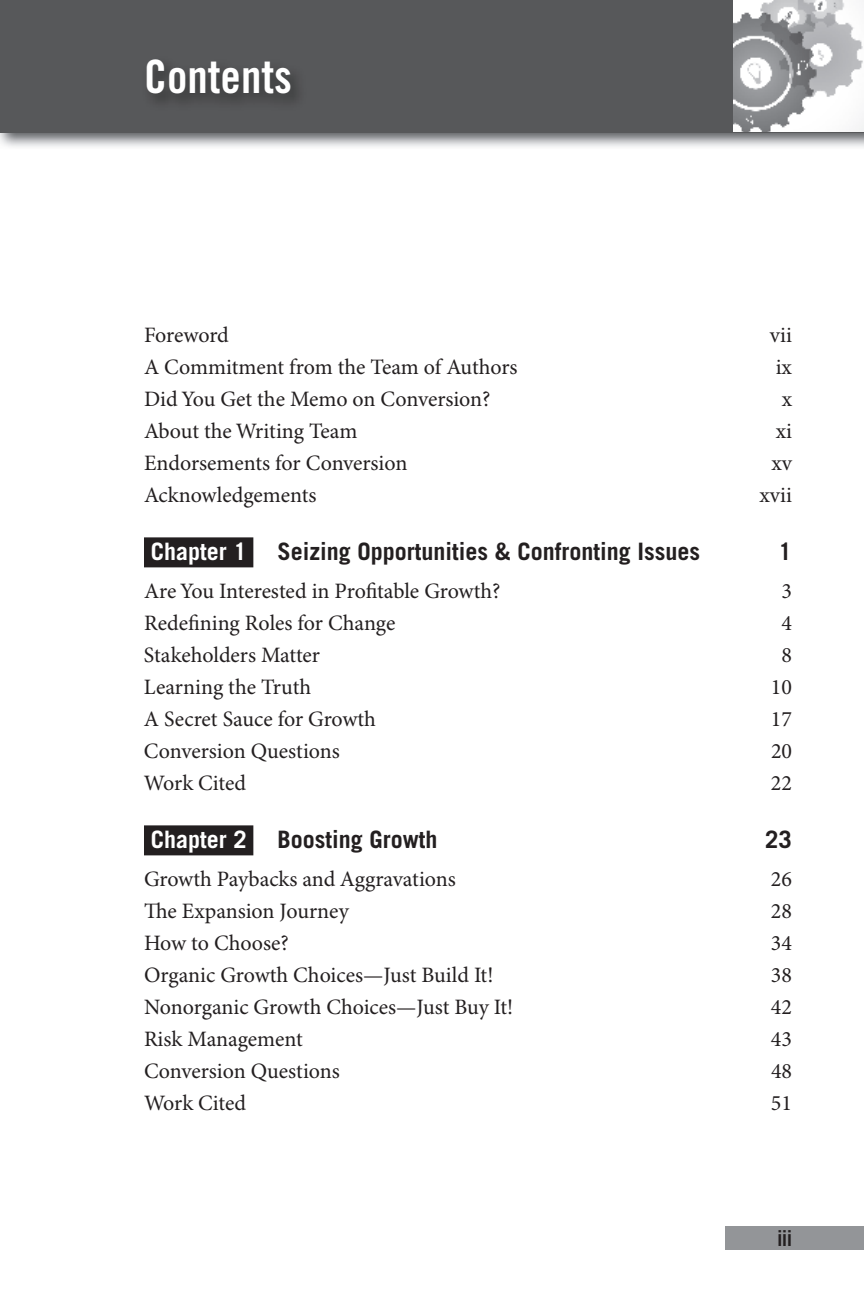
<style>
.page{position:relative;width:864px;height:1296px;background:#fff}
.page>*{position:absolute;margin:0;border:0;box-sizing:border-box;transform-origin:0 0}
.t1{font:46px "Trade Gothic LT Std Bd Cn 20";color:#fff}
.t2{font:700 24px "Trade Gothic LT Std";color:#231f20}
.t3{font:700 24px "Trade Gothic LT Std";color:#fff}
.t4{font:22px "Minion Pro";color:#231f20}
.t5{font:22px "Trade Gothic LT Std Bd Cn 20";color:#231f20}
</style>
<div class="page">
<img style="left:0;top:132px;width:864px;height:15px">
<div style="left:0;top:0;width:864px;height:132px;background:#57585a"></div>
<img style="left:734px;top:0;width:130px;height:132px">
<div style="left:725px;top:1226px;width:139px;height:24px;background:#939598"></div>
<div style="left:144px;top:537px;width:109px;height:30px;background:#231f20"></div>
<div style="left:144px;top:825px;width:109px;height:30px;background:#231f20"></div>
<p class="t1" style="left:144px;top:49px;width:150px">Contents</p>
<p class="t4" style="left:144px;top:322px;width:86px">Foreword</p>
<p class="t4" style="left:770px;top:322px;width:24px">vii</p>
<p class="t4" style="left:144px;top:354px;width:375px">A Commitment from the Team of Authors</p>
<p class="t4" style="left:776px;top:354px;width:18px">ix</p>
<p class="t4" style="left:144px;top:386px;width:348px">Did You Get the Memo on Conversion?</p>
<p class="t4" style="left:782px;top:386px;width:12px">x</p>
<p class="t4" style="left:144px;top:418px;width:215px">About the Writing Team</p>
<p class="t4" style="left:776px;top:418px;width:18px">xi</p>
<p class="t4" style="left:144px;top:450px;width:265px">Endorsements for Conversion</p>
<p class="t4" style="left:772px;top:450px;width:22px">xv</p>
<p class="t4" style="left:144px;top:482px;width:174px">Acknowledgements</p>
<p class="t4" style="left:760px;top:482px;width:34px">xvii</p>
<p class="t3" style="left:151px;top:537px;width:98px">Chapter 1</p>
<p class="t2" style="left:277px;top:537px;width:424px">Seizing Opportunities &amp; Confronting Issues</p>
<p class="t2" style="left:779px;top:537px;width:15px">1</p>
<p class="t4" style="left:144px;top:578px;width:358px">Are You Interested in Profitable Growth?</p>
<p class="t4" style="left:781px;top:578px;width:12px">3</p>
<p class="t4" style="left:144px;top:610px;width:253px">Redefining Roles for Change</p>
<p class="t4" style="left:781px;top:610px;width:12px">4</p>
<p class="t4" style="left:144px;top:642px;width:178px">Stakeholders Matter</p>
<p class="t4" style="left:782px;top:642px;width:12px">8</p>
<p class="t4" style="left:144px;top:674px;width:169px">Learning the Truth</p>
<p class="t4" style="left:771px;top:674px;width:23px">10</p>
<p class="t4" style="left:144px;top:706px;width:234px">A Secret Sauce for Growth</p>
<p class="t4" style="left:771px;top:706px;width:23px">17</p>
<p class="t4" style="left:144px;top:738px;width:197px">Conversion Questions</p>
<p class="t4" style="left:771px;top:738px;width:23px">20</p>
<p class="t4" style="left:144px;top:770px;width:104px">Work Cited</p>
<p class="t4" style="left:771px;top:770px;width:23px">22</p>
<p class="t3" style="left:151px;top:825px;width:98px">Chapter 2</p>
<p class="t2" style="left:277px;top:825px;width:162px">Boosting Growth</p>
<p class="t2" style="left:765px;top:825px;width:28px">23</p>
<p class="t4" style="left:144px;top:866px;width:313px">Growth Paybacks and Aggravations</p>
<p class="t4" style="left:771px;top:866px;width:23px">26</p>
<p class="t4" style="left:144px;top:898px;width:206px">The Expansion Journey</p>
<p class="t4" style="left:771px;top:898px;width:23px">28</p>
<p class="t4" style="left:144px;top:930px;width:146px">How to Choose?</p>
<p class="t4" style="left:771px;top:930px;width:23px">34</p>
<p class="t4" style="left:144px;top:962px;width:351px">Organic Growth Choices—Just Build It!</p>
<p class="t4" style="left:771px;top:962px;width:23px">38</p>
<p class="t4" style="left:144px;top:994px;width:371px">Nonorganic Growth Choices—Just Buy It!</p>
<p class="t4" style="left:771px;top:994px;width:23px">42</p>
<p class="t4" style="left:144px;top:1026px;width:160px">Risk Management</p>
<p class="t4" style="left:771px;top:1026px;width:23px">43</p>
<p class="t4" style="left:144px;top:1058px;width:197px">Conversion Questions</p>
<p class="t4" style="left:771px;top:1058px;width:23px">48</p>
<p class="t4" style="left:144px;top:1090px;width:104px">Work Cited</p>
<p class="t4" style="left:771px;top:1090px;width:23px">51</p>
<p class="t5" style="left:777px;top:1225px;width:16px">iii</p>
</div>
